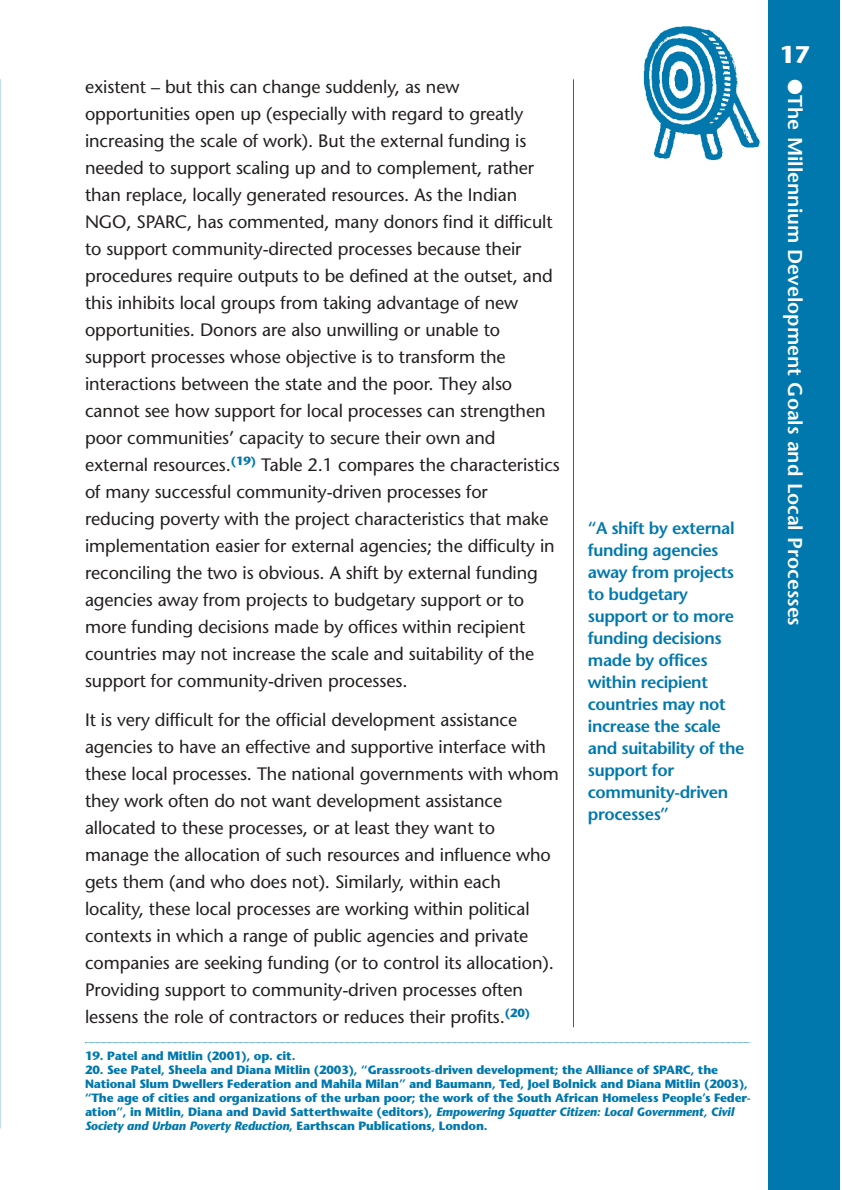
<style>
.page{position:relative;width:842px;height:1190px;background:#fff}
.page>*{position:absolute;margin:0;border:0;box-sizing:border-box;transform-origin:0 0}
.t1{font:700 24px "Stone Sans";color:#fff}
.t2{font:600 20px "Stone Sans";color:#fff}
.t3{font:18px/27px "Stone Sans";letter-spacing:-.005em;color:#231f1f}
.t4{font:600 17px/22px "Stone Sans";letter-spacing:-.025em;color:#0078ad}
.t5{font:700 12px/14px "Stone Sans";letter-spacing:-.015em;color:#0078ad}
.s1{font-style:italic}
</style>
<div class="page">
<svg style="left:0;top:79px;width:1px;height:1049px"></svg>
<div style="left:768px;top:0;width:72px;height:1190px;background:#0078ad"></div>
<hr style="left:573px;top:79px;width:1px;height:948px;background:#0078ad">
<img style="left:643px;top:26px;width:118px;height:135px">
<svg style="left:85px;top:1042px;width:667px;height:1px"></svg>
<p class="t3" style="left:85px;top:75px;width:476px">existent – but this can change suddenly, as new opportunities open up (especially with regard to greatly increasing the scale of work). But the external funding is needed to support scaling up and to complement, rather than replace, locally generated resources. As the Indian NGO, SPARC, has commented, many donors find it difficult to support community-directed processes because their procedures require outputs to be defined at the outset, and this inhibits local groups from taking advantage of new opportunities. Donors are also unwilling or unable to support processes whose objective is to transform the interactions between the state and the poor. They also cannot see how support for local processes can strengthen poor communities’ capacity to secure their own and external resources.<sup>(19)</sup> Table 2.1 compares the characteristics of many successful community-driven processes for reducing poverty with the project characteristics that make implementation easier for external agencies; the difficulty in reconciling the two is obvious. A shift by external funding agencies away from projects to budgetary support or to more funding decisions made by offices within recipient countries may not increase the scale and suitability of the support for community-driven processes.</p>
<p class="t3" style="left:85px;top:708px;width:475px">It is very difficult for the official development assistance agencies to have an effective and supportive interface with these local processes. The national governments with whom they work often do not want development assistance allocated to these processes, or at least they want to manage the allocation of such resources and influence who gets them (and who does not). Similarly, within each locality, these local processes are working within political contexts in which a range of public agencies and private companies are seeking funding (or to control its allocation).<br>Providing support to community-driven processes often lessens the role of contractors or reduces their profits.<sup>(20)</sup></p>
<p class="t5" style="left:85px;top:1050px;width:212px">19. Patel and Mitlin (2001), op. cit.</p>
<p class="t5" style="left:85px;top:1064px;width:668px">20. See Patel, Sheela and Diana Mitlin (2003), “Grassroots-driven development; the Alliance of SPARC, the National Slum Dwellers Federation and Mahila Milan” and Baumann, Ted, Joel Bolnick and Diana Mitlin (2003), “The age of cities and organizations of the urban poor; the work of the South African Homeless People’s Feder&shy;ation”, in Mitlin, Diana and David Satterthwaite (editors), <span class="s1">Empowering Squatter Citizen: Local Government, Civil Society and Urban Poverty Reduction</span>, Earthscan Publications, London.</p>
<p class="t4" style="left:588px;top:519px;width:158px">“A shift by external funding agencies away from projects to budgetary support or to more funding decisions made by offices within recipient countries may not increase the scale and suitability of the support for community-driven processes”</p>
<h1 class="t1" style="left:780px;top:45px;width:32px">17</h1>
<p class="t2" style="left:803px;top:79px;width:548px;rotate:90deg">●The Millennium Development Goals and Local Processes</p>
</div>
